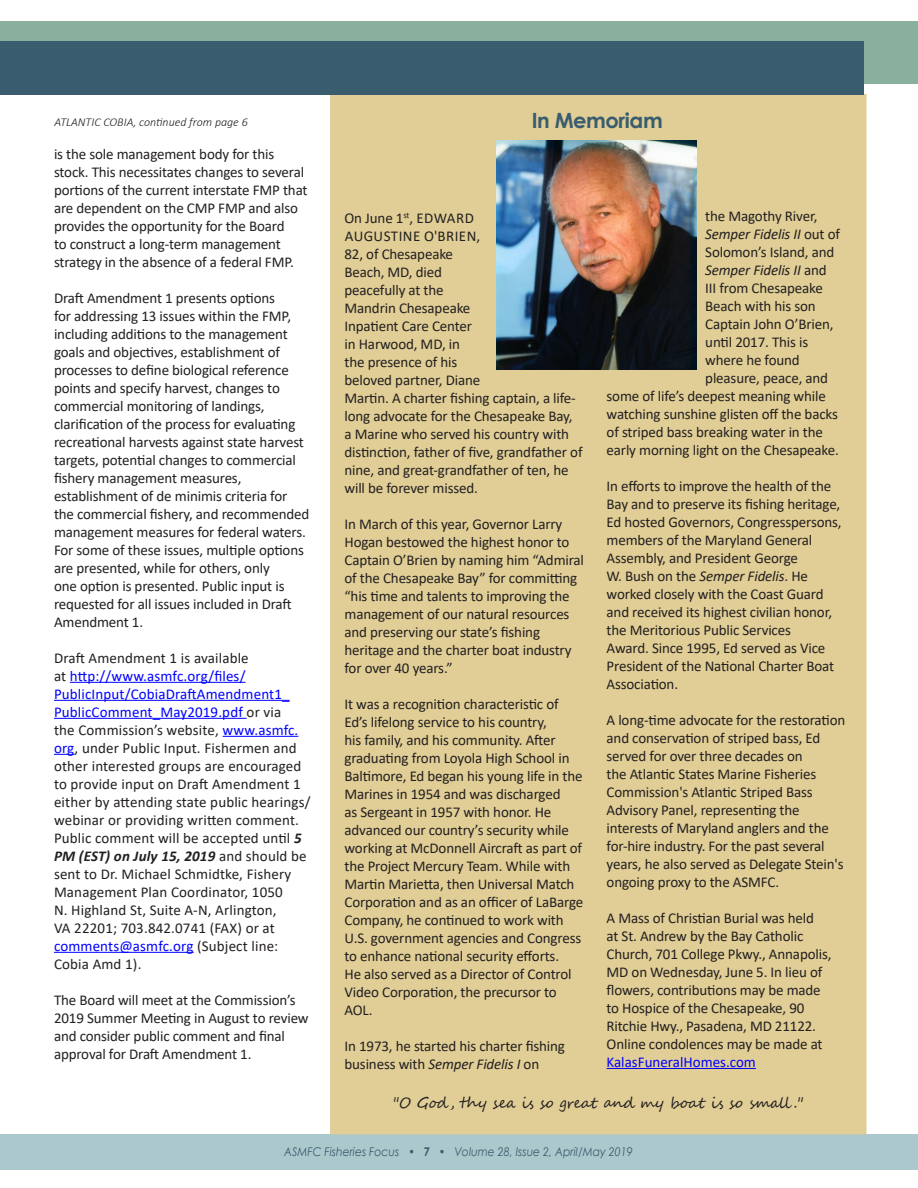
<style>
.page{position:relative;width:918px;height:1188px;background:#fff}
.page>*{position:absolute;margin:0;border:0;box-sizing:border-box;transform-origin:0 0}
.Body_Text{font:700 21px "Century Gothic";letter-spacing:-.02em;color:#395d6e}
.Body_Text-2{font:15px/18px "Calibri";letter-spacing:-.01em;color:#231f20}
.Body_Text-3{font:15px/18px "Calibri";letter-spacing:.01em;color:#231f20}
.Body_Text-4{font:15px "Segoe Script";letter-spacing:-.01em;color:#231f20}
.Body_Text-5{font:italic 15px "Calibri";letter-spacing:-.01em;color:#231f20}
.t1{font:italic 12px "Century Gothic";color:#395d6e;scale:.9 1}
.t2{font:italic 300 12px "Calibri";color:#231f20}
.s1{color:#00f}
.s2{font-weight:700;font-style:italic}
.s3{font-style:normal}
.s4{font-style:italic}
.s5{font-weight:700;font-style:normal}
</style>
<div class="page">
<div style="left:0;top:21px;width:918px;height:63px;background:#89af9f"></div>
<div style="left:0;top:1134px;width:918px;height:36px;background:#abc8cc"></div>
<div style="left:330px;top:94px;width:536px;height:1040px;background:#e0ce96"></div>
<div style="left:0;top:41px;width:864px;height:53px;background:#395d6e"></div>
<img style="left:497px;top:140px;width:199px;height:229px">
<hr style="left:70px;top:682px;width:176px;height:1px;background:#00f">
<hr style="left:54px;top:700px;width:236px;height:1px;background:#00f">
<hr style="left:54px;top:718px;width:193px;height:1px;background:#00f">
<hr style="left:223px;top:736px;width:75px;height:1px;background:#00f">
<svg style="left:54px;top:754px;width:21px;height:1px"></svg>
<hr style="left:54px;top:952px;width:140px;height:1px;background:#00f">
<hr style="left:607px;top:1068px;width:149px;height:1px;background:#00f">
<p class="t2" style="left:55px;top:115px;width:195px">ATLANTIC COBIA, continued from page 6</p>
<p class="Body_Text-2" style="left:54px;top:144px;width:255px">is the sole management body for this stock. This necessitates changes to several portions of the current interstate FMP that are dependent on the CMP FMP and also provides the opportunity for the Board<br>to construct a long-term management strategy in the absence of a federal FMP.</p>
<p class="Body_Text-2" style="left:54px;top:288px;width:257px">Draft Amendment 1 presents options<br>for addressing 13 issues within the FMP, including additions to the management goals and objectives, establishment of processes to define biological reference points and specify harvest, changes to commercial monitoring of landings, clarification of the process for evaluating recreational harvests against state harvest targets, potential changes to commercial fishery management measures, establishment of de minimis criteria for the commercial fishery, and recommended management measures for federal waters.<br>For some of these issues, multiple options are presented, while for others, only<br>one option is presented. Public input is requested for all issues included in Draft Amendment 1.</p>
<p class="Body_Text-3" style="left:54px;top:648px;width:258px">Draft Amendment 1 is available<br>at <span class="s1">http://www.asmfc.org/files/ PublicInput/CobiaDraftAmendment1_ PublicComment_May2019.pdf</span> or via<br>the Commission’s website, <span class="s1">www.asmfc. org</span>, under Public Input. Fishermen and other interested groups are encouraged to provide input on Draft Amendment 1 either by attending state public hearings/ webinar or providing written comment.<br>Public comment will be accepted until <span class="s2">5<br>PM (EST) on July 15, 2019</span> and should be sent to Dr. Michael Schmidtke, Fishery Management Plan Coordinator, 1050<br>N. Highland St, Suite A-N, Arlington,<br>VA 22201; 703.842.0741 (FAX) or at <span class="s1">comments@asmfc.org</span> (Subject line:<br>Cobia Amd 1).</p>
<p class="Body_Text-2" style="left:54px;top:990px;width:256px">The Board will meet at the Commission’s 2019 Summer Meeting in August to review and consider public comment and final approval for Draft Amendment 1.</p>
<p class="Body_Text" style="left:532px;top:105px;width:133px">In Memoriam</p>
<p class="Body_Text-2" style="left:705px;top:206px;width:114px">the Magothy River,</p>
<p class="Body_Text-5" style="left:705px;top:223px;width:136px">Semper Fidelis II <span class="s3">out of</span></p>
<p class="Body_Text-2" style="left:705px;top:242px;width:131px">Solomon’s Island, and</p>
<p class="Body_Text-5" style="left:705px;top:259px;width:123px">Semper Fidelis II <span class="s3">and</span></p>
<p class="Body_Text-2" style="left:705px;top:278px;width:119px">III from Chesapeake</p>
<p class="Body_Text-2" style="left:705px;top:296px;width:112px">Beach with his son</p>
<p class="Body_Text-2" style="left:705px;top:314px;width:130px">Captain John O’Brien,</p>
<p class="Body_Text-2" style="left:705px;top:332px;width:105px">until 2017. This is</p>
<p class="Body_Text-2" style="left:705px;top:350px;width:96px">where he found</p>
<p class="Body_Text-2" style="left:705px;top:368px;width:124px">pleasure, peace, and</p>
<p class="Body_Text-2" style="left:607px;top:386px;width:221px">some of life’s deepest meaning while</p>
<p class="Body_Text-2" style="left:607px;top:404px;width:233px">watching sunshine glisten off the backs</p>
<p class="Body_Text-2" style="left:607px;top:422px;width:218px">of striped bass breaking water in the</p>
<p class="Body_Text-2" style="left:607px;top:440px;width:234px">early morning light on the Chesapeake.</p>
<p class="Body_Text-2" style="left:607px;top:476px;width:237px">In efforts to improve the health of the Bay and to preserve its fishing heritage, Ed hosted Governors, Congresspersons, members of the Maryland General Assembly, and President George<br>W. Bush on the <span class="s4">Semper Fidelis</span>. He worked closely with the Coast Guard and received its highest civilian honor, the Meritorious Public Services<br>Award. Since 1995, Ed served as Vice President of the National Charter Boat Association.</p>
<p class="Body_Text-2" style="left:607px;top:710px;width:240px">A long-time advocate for the restoration and conservation of striped bass, Ed served for over three decades on<br>the Atlantic States Marine Fisheries Commission's Atlantic Striped Bass Advisory Panel, representing the interests of Maryland anglers and the for-hire industry. For the past several years, he also served as Delegate Stein's ongoing proxy to the ASMFC.</p>
<p class="Body_Text-2" style="left:607px;top:908px;width:226px">A Mass of Christian Burial was held<br>at St. Andrew by the Bay Catholic Church, 701 College Pkwy., Annapolis, MD on Wednesday, June 5. In lieu of flowers, contributions may be made to Hospice of the Chesapeake, 90<br>Ritchie Hwy., Pasadena, MD 21122.<br>Online condolences may be made at <span class="s1">KalasFuneralHomes.com</span></p>
<p class="Body_Text-4" style="left:393px;top:1091px;width:412px">"O God , thy sea is so great and my boat is so small ."</p>
<p class="Body_Text-2" style="left:345px;top:209px;width:240px">On June 1<sup>st</sup>, EDWARD<br>AUGUSTINE O'BRIEN,<br>82, of Chesapeake<br>Beach, MD, died<br>peacefully at the<br>Mandrin Chesapeake<br>Inpatient Care Center<br>in Harwood, MD, in<br>the presence of his<br>beloved partner, Diane<br>Martin. A charter fishing captain, a life&shy;long advocate for the Chesapeake Bay, a Marine who served his country with distinction, father of five, grandfather of nine, and great-grandfather of ten, he will be forever missed.</p>
<p class="Body_Text-2" style="left:345px;top:515px;width:241px">In March of this year, Governor Larry Hogan bestowed the highest honor to Captain O’Brien by naming him “Admiral of the Chesapeake Bay” for committing “his time and talents to improving the management of our natural resources and preserving our state’s fishing heritage and the charter boat industry for over 40 years.”</p>
<p class="Body_Text-2" style="left:345px;top:695px;width:240px">It was a recognition characteristic of Ed’s lifelong service to his country,<br>his family, and his community. After graduating from Loyola High School in Baltimore, Ed began his young life in the Marines in 1954 and was discharged<br>as Sergeant in 1957 with honor. He advanced our country’s security while working at McDonnell Aircraft as part of the Project Mercury Team. While with Martin Marietta, then Universal Match Corporation and as an officer of LaBarge Company, he continued to work with U.S. government agencies and Congress to enhance national security efforts.<br>He also served as a Director of Control Video Corporation, the precursor to AOL.</p>
<p class="Body_Text-2" style="left:345px;top:1037px;width:222px">In 1973, he started his charter fishing business with <span class="s4">Semper Fidelis I</span> on</p>
<p class="t1" style="left:284px;top:1143px;width:389px">ASMFC Fisheries Focus <span class="s3">•</span> <span class="s5">7</span> <span class="s3">•</span> Volume 28, Issue 2, April/May 2019</p>
</div>
